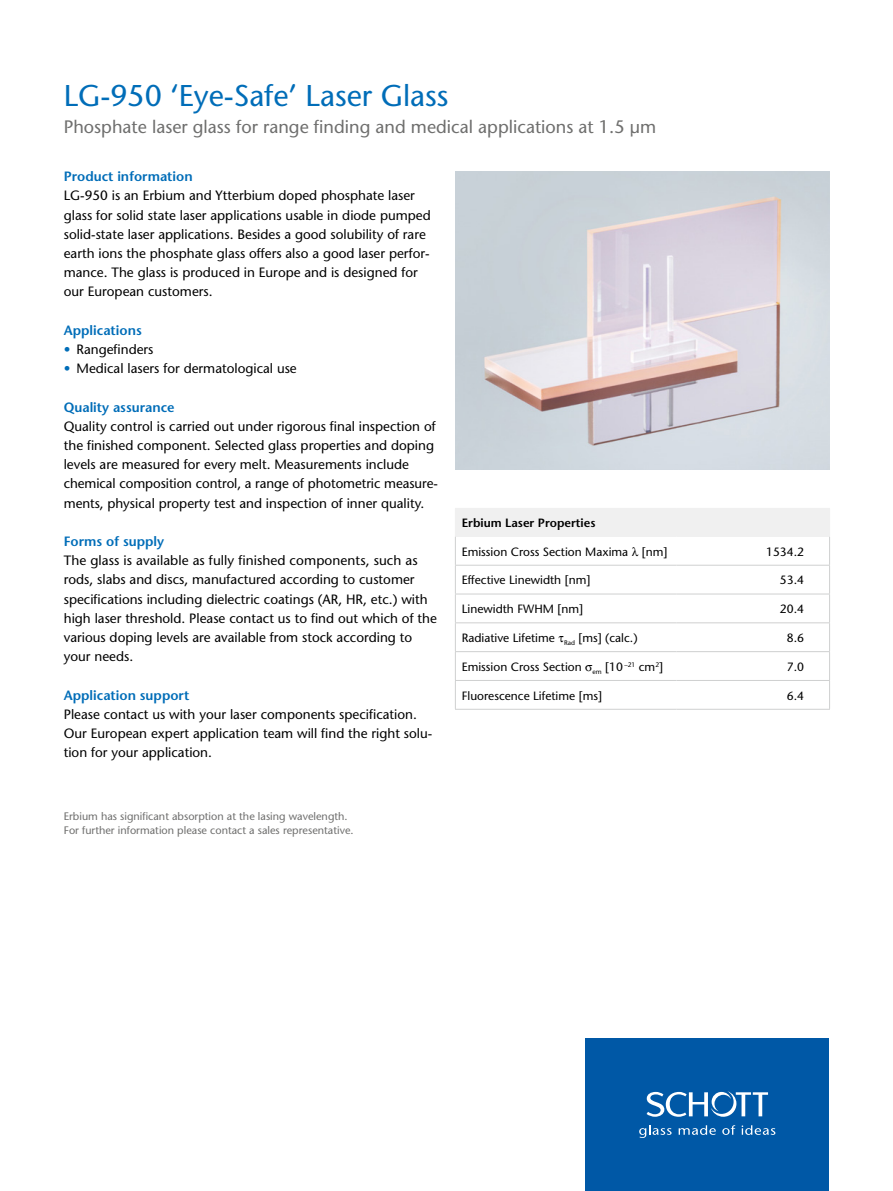
<style>
.page{position:relative;width:893px;height:1191px;background:#fff}
.page>*{position:absolute;margin:0;border:0;box-sizing:border-box;transform-origin:0 0}
.t1{font:500 30px "Stone Sans Std";color:#006db8}
.t2{font:500 18px "Stone Sans Std";color:#6f6f6e}
.t3{font:500 13.5px/19.2px "Stone Sans Std";color:#000}
.t4{font:600 13.5px "Stone Sans Std";color:#006db8}
.t5{font:500 12px "Stone Sans Std";color:#000}
.t6{font:600 12px "Stone Sans Std";color:#000}
.t7{font:500 10.8px/14.2px "Stone Sans Std";color:#6f6f6e}
.s1{color:#006db8}
</style>
<div class="page">
<div style="left:585px;top:1038px;width:244px;height:153px;background:#0058a6"></div>
<svg style="left:639px;top:1125px;width:33px;height:13px"></svg>
<svg style="left:679px;top:1125px;width:37px;height:9px"></svg>
<svg style="left:722px;top:1125px;width:13px;height:9px"></svg>
<svg style="left:742px;top:1125px;width:33px;height:9px"></svg>
<svg style="left:647px;top:1091px;width:121px;height:25px"></svg>
<img style="left:455px;top:171px;width:374px;height:298px">
<hr style="left:455px;top:709px;width:221px;height:1px;background:#cfd0d0">
<hr style="left:676px;top:709px;width:154px;height:1px;background:#cfd0d0">
<svg style="left:455px;top:508px;width:375px;height:201px"></svg>
<h1 class="t1" style="left:64px;top:78px;width:386px">LG-950 ‘Eye-Safe’ Laser Glass</h1>
<h2 class="t2" style="left:64px;top:116px;width:594px">Phosphate laser glass for range finding and medical applications at 1.5 µm</h2>
<p class="t4" style="left:64px;top:168px;width:130px">Product information</p>
<p class="t3" style="left:64px;top:186px;width:368px">LG-950 is an Erbium and Ytterbium doped phosphate laser glass for solid state laser applications usable in diode pumped solid-state laser applications. Besides a good solubility of rare earth ions the phosphate glass offers also a good laser perfor&shy;mance. The glass is produced in Europe and is designed for our European customers.</p>
<p class="t4" style="left:64px;top:322px;width:79px">Applications</p>
<p class="t3" style="left:64px;top:340px;width:91px"><span class="s1">•</span> Rangefinders</p>
<p class="t3" style="left:64px;top:359px;width:235px"><span class="s1">•</span> Medical lasers for dermatological use</p>
<p class="t4" style="left:64px;top:399px;width:112px">Quality assurance</p>
<p class="t3" style="left:64px;top:416px;width:376px">Quality control is carried out under rigorous final inspection of the finished component. Selected glass properties and doping levels are measured for every melt. Measurements include chemical composition control, a range of photometric measure&shy;ments, physical property test and inspection of inner quality.</p>
<p class="t4" style="left:64px;top:533px;width:102px">Forms of supply</p>
<p class="t3" style="left:64px;top:551px;width:375px">The glass is available as fully finished components, such as rods, slabs and discs, manufactured according to customer specifications including dielectric coatings (AR, HR, etc.) with high laser threshold. Please contact us to find out which of the various doping levels are available from stock according to your needs.</p>
<p class="t4" style="left:64px;top:687px;width:127px">Application support</p>
<p class="t3" style="left:64px;top:704px;width:370px">Please contact us with your laser components specification.<br>Our European expert application team will find the right solu&shy;tion for your application.</p>
<p class="t6" style="left:462px;top:515px;width:135px">Erbium Laser Properties</p>
<p class="t5" style="left:462px;top:544px;width:207px">Emission Cross Section Maxima [nm]</p>
<p class="t5" style="left:766px;top:544px;width:39px">1534.2</p>
<p class="t5" style="left:462px;top:573px;width:130px">Effective Linewidth [nm]</p>
<p class="t5" style="left:780px;top:573px;width:26px">53.4</p>
<p class="t5" style="left:462px;top:602px;width:123px">Linewidth FWHM [nm]</p>
<p class="t5" style="left:780px;top:602px;width:26px">20.4</p>
<p class="t5" style="left:462px;top:631px;width:177px">Radiative Lifetime <sub>Rad</sub> [ms] (calc.)</p>
<p class="t5" style="left:787px;top:631px;width:19px">8.6</p>
<p class="t5" style="left:462px;top:659px;width:203px">Emission Cross Section <sub>em</sub> [10 <sup>–21</sup> cm<sup>2</sup>]</p>
<p class="t5" style="left:787px;top:659px;width:19px">7.0</p>
<p class="t5" style="left:462px;top:688px;width:142px">Fluorescence Lifetime [ms]</p>
<p class="t5" style="left:787px;top:688px;width:19px">6.4</p>
<p class="t7" style="left:64px;top:808px;width:291px">Erbium has significant absorption at the lasing wavelength.<br>For further information please contact a sales representative.</p>
</div>
